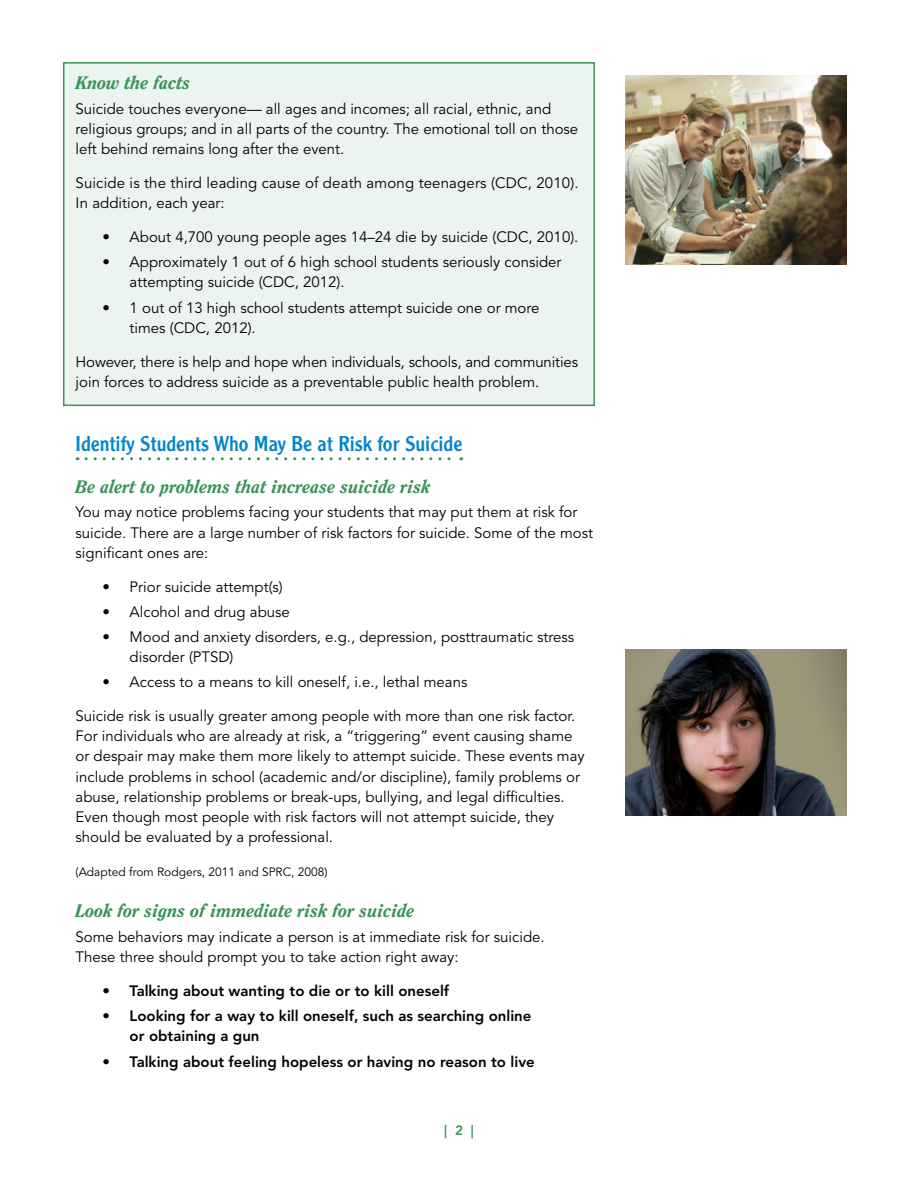
<style>
.page{position:relative;width:918px;height:1188px;background:#fff}
.page>*{position:absolute;margin:0;border:0;box-sizing:border-box;transform-origin:0 0}
.A_Head{font:21px "Clearface Gothic LT Std";color:#0085cb}
.B_Head{font:italic 800 18px "Clearface Std";color:#3c935b}
.body{font:15px/20.2px "Avenir LT Std";color:#000}
.t1{font:800 15px/20.2px "Avenir LT Std";color:#000}
.t2{font:800 13.5px "Avenir LT Std";color:#3c935b}
.adapted_text{font:12px "Avenir LT Std";color:#000}
.s1{font-weight:400}
</style>
<div class="page">
<div style="left:63px;top:62px;width:532px;height:344px;background:#ecf4ef;border:2px solid #3c935b"></div>
<svg style="left:86px;top:457px;width:376px;height:3px"></svg>
<img style="left:625px;top:76px;width:222px;height:188px">
<img style="left:625px;top:649px;width:222px;height:166px">
<p class="B_Head" style="left:76px;top:72px;width:116px">Know the facts</p>
<p class="body" style="left:76px;top:99px;width:504px">Suicide touches everyone— all ages and incomes; all racial, ethnic, and religious groups; and in all parts of the country. The emotional toll on those left behind remains long after the event.</p>
<p class="body" style="left:76px;top:173px;width:504px">Suicide is the third leading cause of death among teenagers (CDC, 2010).<br>In addition, each year:</p>
<p class="body" style="left:103px;top:227px;width:477px">• About 4,700 young people ages 14–24 die by suicide (CDC, 2010).</p>
<p class="body" style="left:130px;top:252px;width:433px;text-indent:-27px">• Approximately 1 out of 6 high school students seriously consider attempting suicide (CDC, 2012).</p>
<p class="body" style="left:130px;top:298px;width:412px;text-indent:-27px">• 1 out of 13 high school students attempt suicide one or more times (CDC, 2012).</p>
<p class="body" style="left:76px;top:352px;width:504px">However, there is help and hope when individuals, schools, and communities join forces to address suicide as a preventable public health problem.</p>
<p class="A_Head" style="left:76px;top:431px;width:388px">Identify Students Who May Be at Risk for Suicide</p>
<p class="B_Head" style="left:76px;top:475px;width:356px">Be alert to problems that increase suicide risk</p>
<p class="body" style="left:76px;top:502px;width:519px">You may notice problems facing your students that may put them at risk for suicide. There are a large number of risk factors for suicide. Some of the most significant ones are:</p>
<p class="body" style="left:103px;top:577px;width:182px">• Prior suicide attempt(s)</p>
<p class="body" style="left:103px;top:602px;width:189px">• Alcohol and drug abuse</p>
<p class="body" style="left:130px;top:627px;width:446px;text-indent:-27px">• Mood and anxiety disorders, e.g., depression, posttraumatic stress disorder (PTSD)</p>
<p class="body" style="left:103px;top:672px;width:366px">• Access to a means to kill oneself, i.e., lethal means</p>
<p class="body" style="left:76px;top:706px;width:511px">Suicide risk is usually greater among people with more than one risk factor.<br>For individuals who are already at risk, a “triggering” event causing shame or despair may make them more likely to attempt suicide. These events may include problems in school (academic and/or discipline), family problems or abuse, relationship problems or break-ups, bullying, and legal difficulties.<br>Even though most people with risk factors will not attempt suicide, they should be evaluated by a professional.</p>
<p class="adapted_text" style="left:76px;top:865px;width:254px">(Adapted from Rodgers, 2011 and SPRC, 2008)</p>
<p class="B_Head" style="left:76px;top:900px;width:340px">Look for signs of immediate risk for suicide</p>
<p class="body" style="left:76px;top:927px;width:471px">Some behaviors may indicate a person is at immediate risk for suicide.<br>These three should prompt you to take action right away:</p>
<p class="t1" style="left:103px;top:981px;width:348px"><span class="s1">•</span> Talking about wanting to die or to kill oneself</p>
<p class="t1" style="left:130px;top:1006px;width:403px;text-indent:-27px"><span class="s1">•</span> Looking for a way to kill oneself, such as searching online or obtaining a gun</p>
<p class="t1" style="left:103px;top:1051px;width:434px"><span class="s1">•</span> Talking about feeling hopeless or having no reason to live</p>
<p class="t2" style="left:444px;top:1122px;width:31px">| 2 |</p>
</div>
